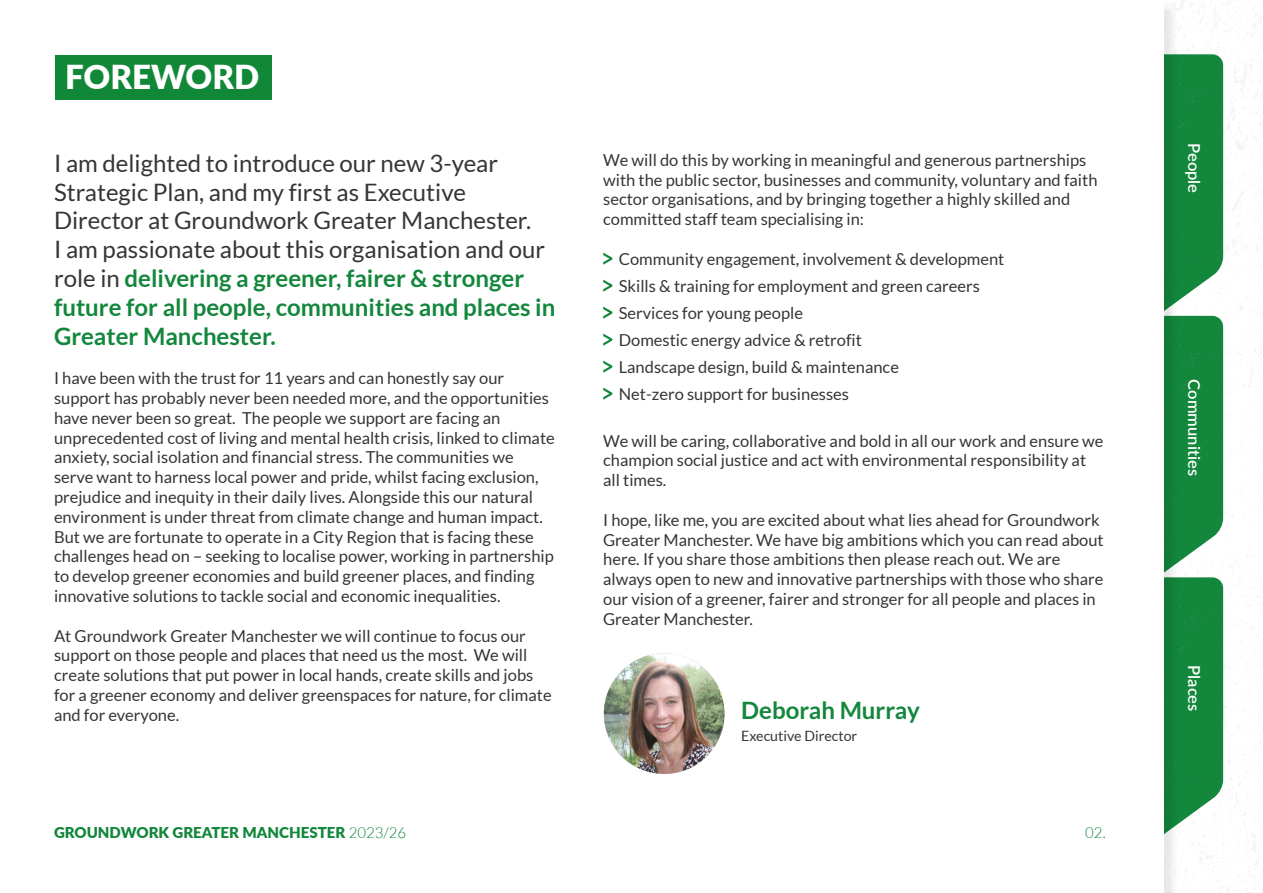
<style>
.page{position:relative;width:1263px;height:893px;background:#fff}
.page>*{position:absolute;margin:0;border:0;box-sizing:border-box;transform-origin:0 0}
.t1{font:900 33px "Lato";color:#fff}
.t2{font:24px/28.8px "Lato";color:#373534}
.t3{font:700 24px "Lato";color:#13873c}
.t4{font:16.5px/19.8px "Lato";color:#373534}
.t5{font:600 16.5px "Lato";color:#fff}
.t6{font:900 15px "Lato";color:#13873c}
.t7{font:300 15px "Lato";color:#13873c}
.t8{font:14.25px "Lato";color:#373534}
.s1{font-weight:700;color:#13873c}
.s2{font-weight:300}
</style>
<div class="page">
<img style="left:1180px;top:0;width:83px;height:892px">
<svg style="left:1179px;top:318px;width:44px;height:523px;background:#319655"></svg>
<img style="left:1179px;top:54px;width:44px;height:264px">
<svg style="left:603px;top:253px;width:9px;height:12px"></svg>
<svg style="left:603px;top:280px;width:9px;height:12px"></svg>
<svg style="left:603px;top:307px;width:9px;height:12px"></svg>
<svg style="left:603px;top:334px;width:9px;height:12px"></svg>
<svg style="left:603px;top:361px;width:9px;height:12px"></svg>
<svg style="left:603px;top:388px;width:9px;height:12px"></svg>
<img style="left:604px;top:653px;width:120px;height:121px;border-radius:60px">
<div style="left:55px;top:55px;width:217px;height:44px;background:#118837"></div>
<h1 class="t1" style="left:65px;top:53px;width:196px">FOREWORD</h1>
<p class="t2" style="left:54px;top:149px;width:503px">I am delighted to introduce our new 3-year Strategic Plan, and my first as Executive Director at Groundwork Greater Manchester.<br>I am passionate about this organisation and our role in <span class="s1">delivering a greener, fairer &amp; stronger future for all people, communities and places in Greater Manchester.</span></p>
<p class="t4" style="left:54px;top:368px;width:502px">I have been with the trust for 11 years and can honestly say our support has probably never been needed more, and the opportunities have never been so great. The people we support are facing an unprecedented cost of living and mental health crisis, linked to climate anxiety, social isolation and financial stress. The communities we serve want to harness local power and pride, whilst facing exclusion, prejudice and inequity in their daily lives. Alongside this our natural environment is under threat from climate change and human impact.<br>But we are fortunate to operate in a City Region that is facing these challenges head on – seeking to localise power, working in partnership to develop greener economies and build greener places, and finding innovative solutions to tackle social and economic inequalities.</p>
<p class="t4" style="left:54px;top:626px;width:499px">At Groundwork Greater Manchester we will continue to focus our support on those people and places that need us the most. We will create solutions that put power in local hands, create skills and jobs for a greener economy and deliver greenspaces for nature, for climate and for everyone.</p>
<p class="t6" style="left:54px;top:821px;width:354px">GROUNDWORK GREATER MANCHESTER <span class="s2">2023/26</span></p>
<p class="t4" style="left:603px;top:150px;width:496px">We will do this by working in meaningful and generous partnerships with the public sector, businesses and community, voluntary and faith sector organisations, and by bringing together a highly skilled and committed staff team specialising in:</p>
<p class="t4" style="left:619px;top:245px;width:387px;line-height:27px">Community engagement, involvement &amp; development Skills &amp; training for employment and green careers Services for young people<br>Domestic energy advice &amp; retrofit<br>Landscape design, build &amp; maintenance<br>Net-zero support for businesses</p>
<p class="t4" style="left:603px;top:431px;width:502px">We will be caring, collaborative and bold in all our work and ensure we champion social justice and act with environmental responsibility at all times.</p>
<p class="t4" style="left:603px;top:510px;width:502px">I hope, like me, you are excited about what lies ahead for Groundwork Greater Manchester. We have big ambitions which you can read about here. If you share those ambitions then please reach out. We are always open to new and innovative partnerships with those who share our vision of a greener, fairer and stronger for all people and places in Greater Manchester.</p>
<h2 class="t3" style="left:741px;top:696px;width:180px">Deborah Murray</h2>
<p class="t8" style="left:741px;top:728px;width:118px">Executive Director</p>
<p class="t7" style="left:1085px;top:825px;width:22px">02.</p>
<p class="t5" style="left:1206px;top:143px;width:51px;rotate:90deg">People</p>
<p class="t5" style="left:1206px;top:379px;width:98px;rotate:90deg">Communities</p>
<p class="t5" style="left:1206px;top:665px;width:48px;rotate:90deg">Places</p>
</div>
